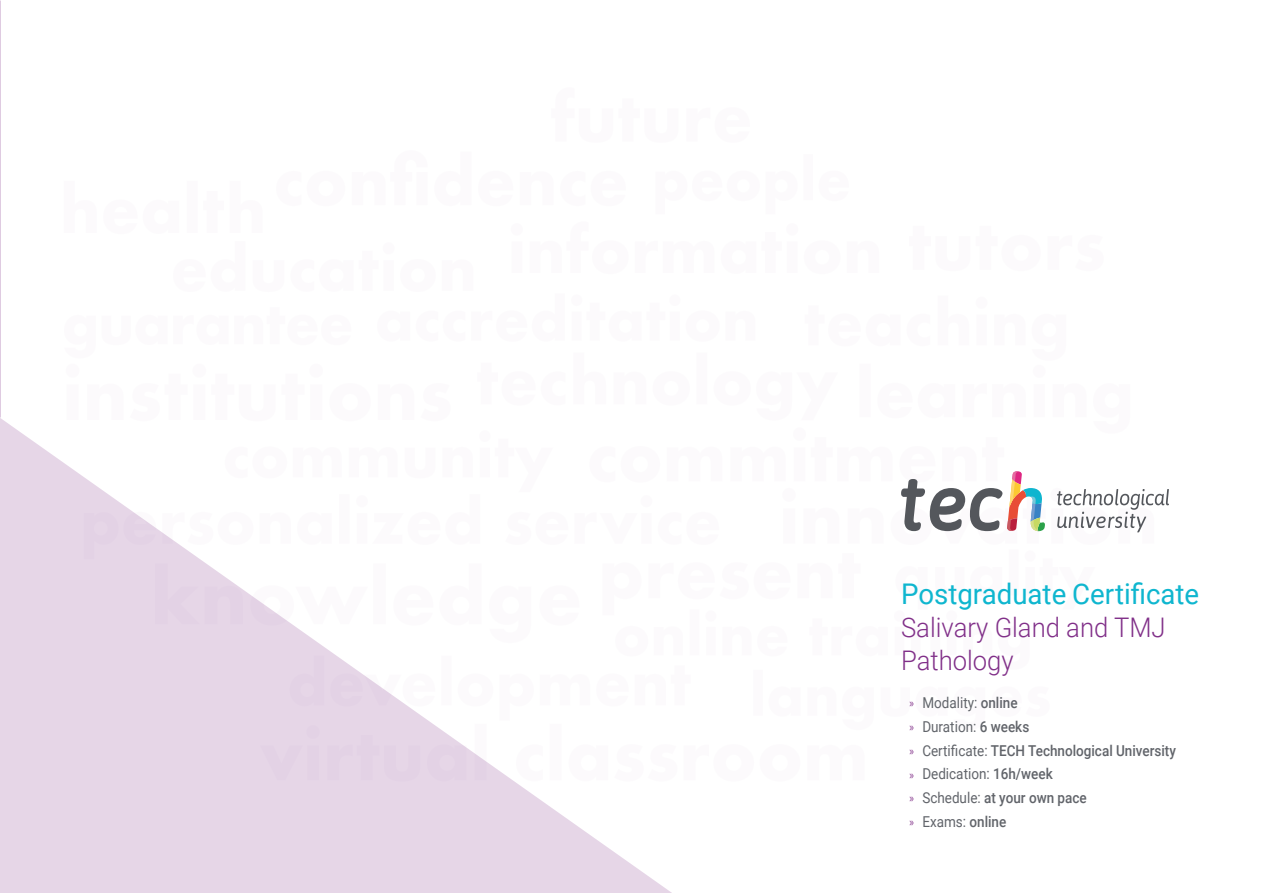
<style>
.page{position:relative;width:1263px;height:893px;background:#fff}
.page>*{position:absolute;margin:0;border:0;box-sizing:border-box;transform-origin:0 0}
.t1{font:28.5px "Roboto";color:#0fb6cf}
.t2{font:300 27px/33px "Roboto";color:#813089;scale:.95 1}
.t3{font:500 15px/23.7px "Roboto";color:#61646a;scale:.9 1}
.s1{font-family:"Myriad Pro";font-weight:400;font-size:12px;color:#813089}
.s2{font-weight:400}
</style>
<div class="page">
<svg style="left:0;top:418px;width:672px;height:475px;background:#e8dae9"></svg>
<svg style="left:64px;top:418px;width:1105px;height:364px"></svg>
<h1 class="t1" style="left:901px;top:574px;width:300px">Postgraduate Certificate</h1>
<h2 class="t2" style="left:901px;top:610px;width:280px">Salivary Gland and TMJ<br>Pathology</h2>
<p class="t3" style="left:909px;top:690px;width:297px"><span class="s1">»</span> <span class="s2">Modality:</span> online<br><span class="s1">»</span> <span class="s2">Duration:</span> 6 weeks<br><span class="s1">»</span> <span class="s2">Certificate:</span> TECH Technological University <span class="s1">»</span> <span class="s2">Dedication:</span> 16h/week<br><span class="s1">»</span> <span class="s2">Schedule:</span> at your own pace<br><span class="s1">»</span> <span class="s2">Exams:</span> online</p>
</div>
